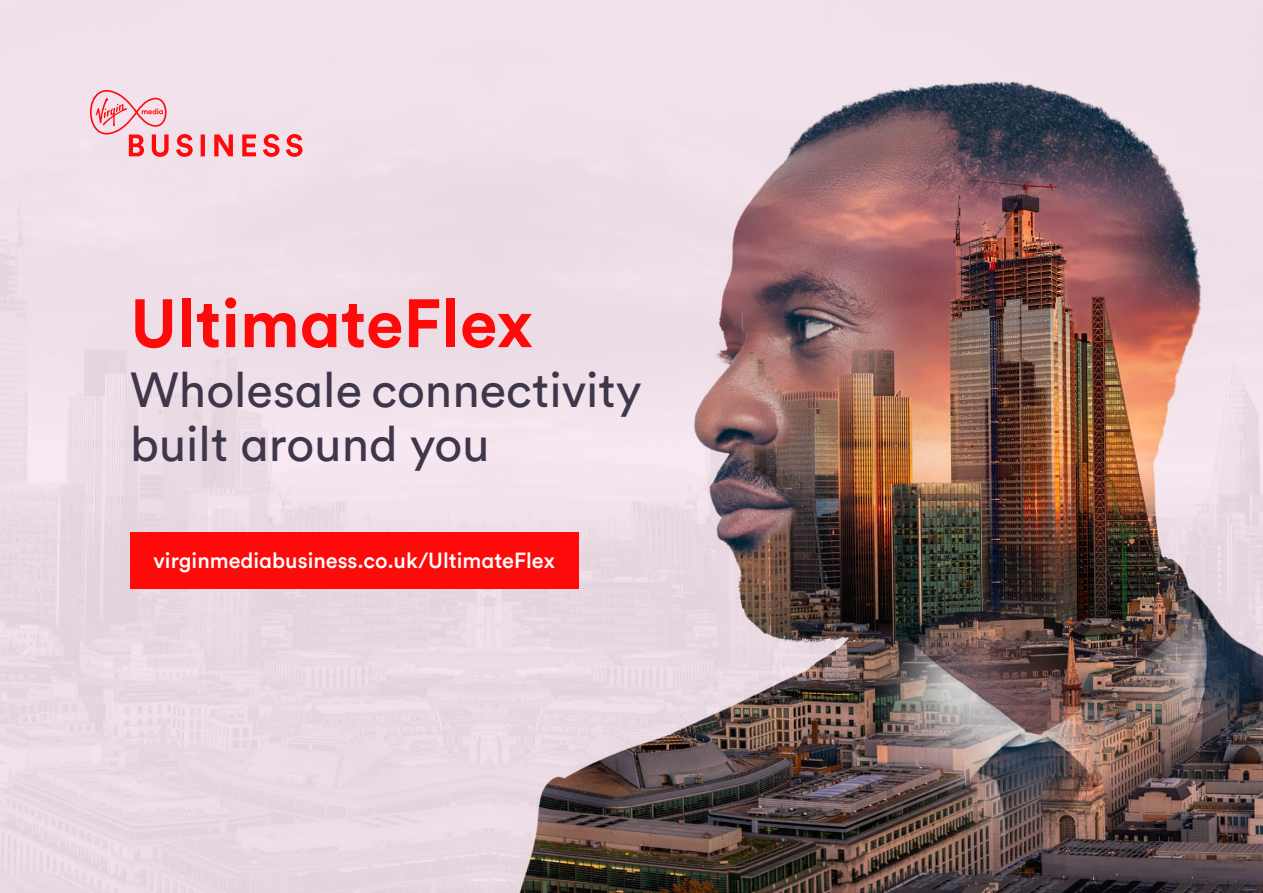
<style>
.page{position:relative;width:1263px;height:893px;background:#fff}
.page>*{position:absolute;margin:0;border:0;box-sizing:border-box;transform-origin:0 0}
.t1{font:700 67.5px "VM Circular Shout";color:#ff0a0a}
.t2{font:48.75px/54px "VM Circular Chat";color:#3e374b}
.t3{font:500 21.6px "VM Circular Natter";color:#fff}
</style>
<div class="page">
<img style="left:0;top:0;width:1263px;height:893px">
<svg style="left:90px;top:90px;width:212px;height:67px;background:#f3bfc8"></svg>
<div style="left:130px;top:533px;width:448px;height:56px;background:#ff0a0a"></div>
<h1 class="t1" style="left:130px;top:277px;width:404px">UltimateFlex</h1>
<h2 class="t2" style="left:130px;top:361px;width:513px">Wholesale connectivity built around you</h2>
<p class="t3" style="left:154px;top:545px;width:403px">virginmediabusiness.co.uk/UltimateFlex</p>
</div>
